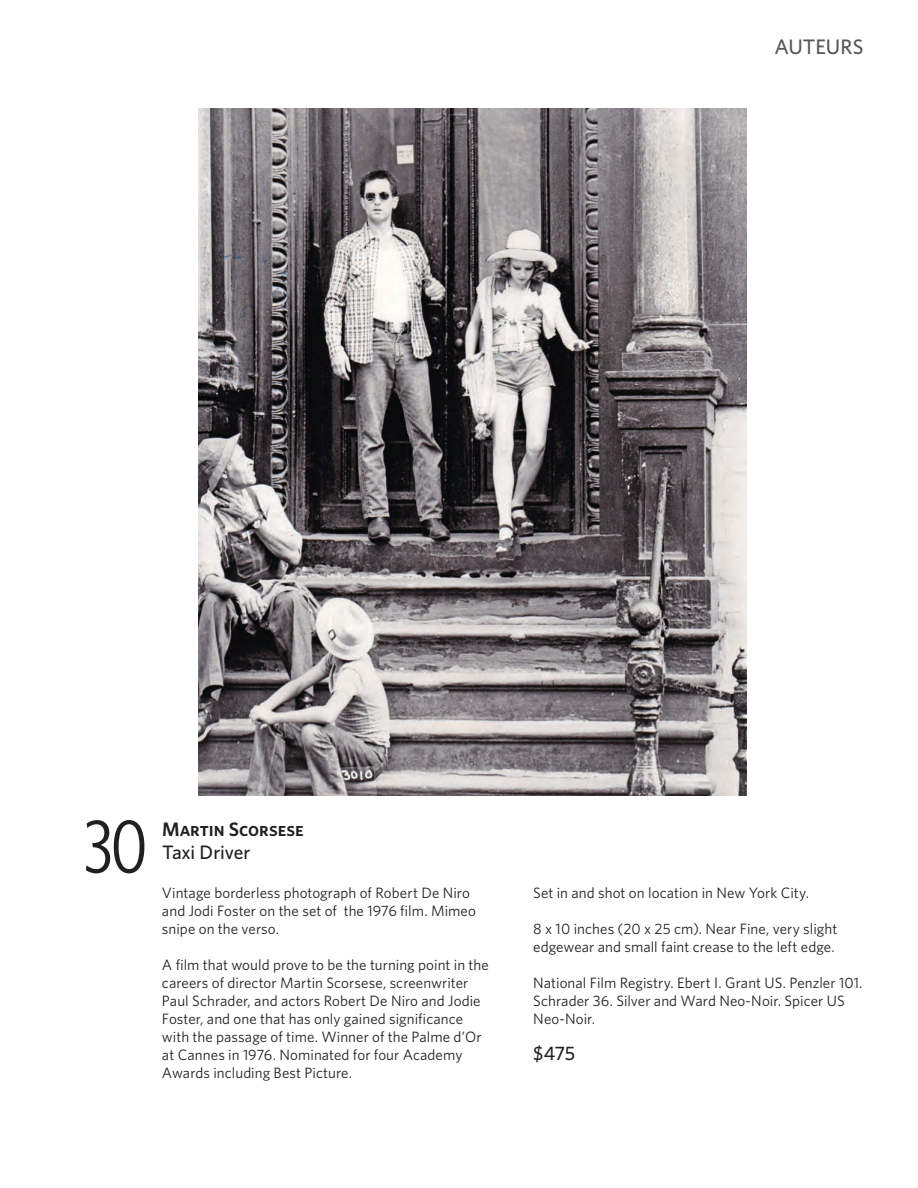
<style>
.page{position:relative;width:918px;height:1188px;background:#fff}
.page>*{position:absolute;margin:0;border:0;box-sizing:border-box;transform-origin:0 0}
.numbers{font:condensed 75px "Whitney HTF";color:#231f20}
.t1{font:500 21px "Whitney HTF";color:#57585a}
.author{font:19.5px "Whitney HTF Semi Bold SC";color:#231f20}
.price{font:500 19.5px "Whitney HTF";letter-spacing:-.01em;color:#231f20}
.body_copy{font:15px/18px "Whitney HTF";letter-spacing:.005em;color:#231f20}
</style>
<div class="page">
<img style="left:199px;top:108px;width:547px;height:688px">
<p class="t1" style="left:775px;top:34px;width:90px">AUTEURS</p>
<p class="numbers" style="left:84px;top:804px;width:64px">30</p>
<p class="author" style="left:162px;top:818px;width:143px">Martin Scorsese</p>
<p class="price" style="left:162px;top:841px;width:90px">Taxi Driver</p>
<p class="body_copy" style="left:162px;top:884px;width:315px">Vintage borderless photograph of Robert De Niro and Jodi Foster on the set of the 1976 film. Mimeo snipe on the verso.</p>
<p class="body_copy" style="left:162px;top:956px;width:328px">A film that would prove to be the turning point in the careers of director Martin Scorsese, screenwriter Paul Schrader, and actors Robert De Niro and Jodie Foster, and one that has only gained significance with the passage of time. Winner of the Palme d’Or at Cannes in 1976. Nominated for four Academy Awards including Best Picture.</p>
<p class="body_copy" style="left:533px;top:884px;width:277px">Set in and shot on location in New York City.</p>
<p class="body_copy" style="left:533px;top:920px;width:306px">8 x 10 inches (20 x 25 cm). Near Fine, very slight edgewear and small faint crease to the left edge.</p>
<p class="body_copy" style="left:533px;top:974px;width:331px">National Film Registry. Ebert I. Grant US. Penzler 101.<br>Schrader 36. Silver and Ward Neo-Noir. Spicer US<br>Neo-Noir.</p>
<p class="price" style="left:533px;top:1042px;width:43px">$475</p>
</div>
